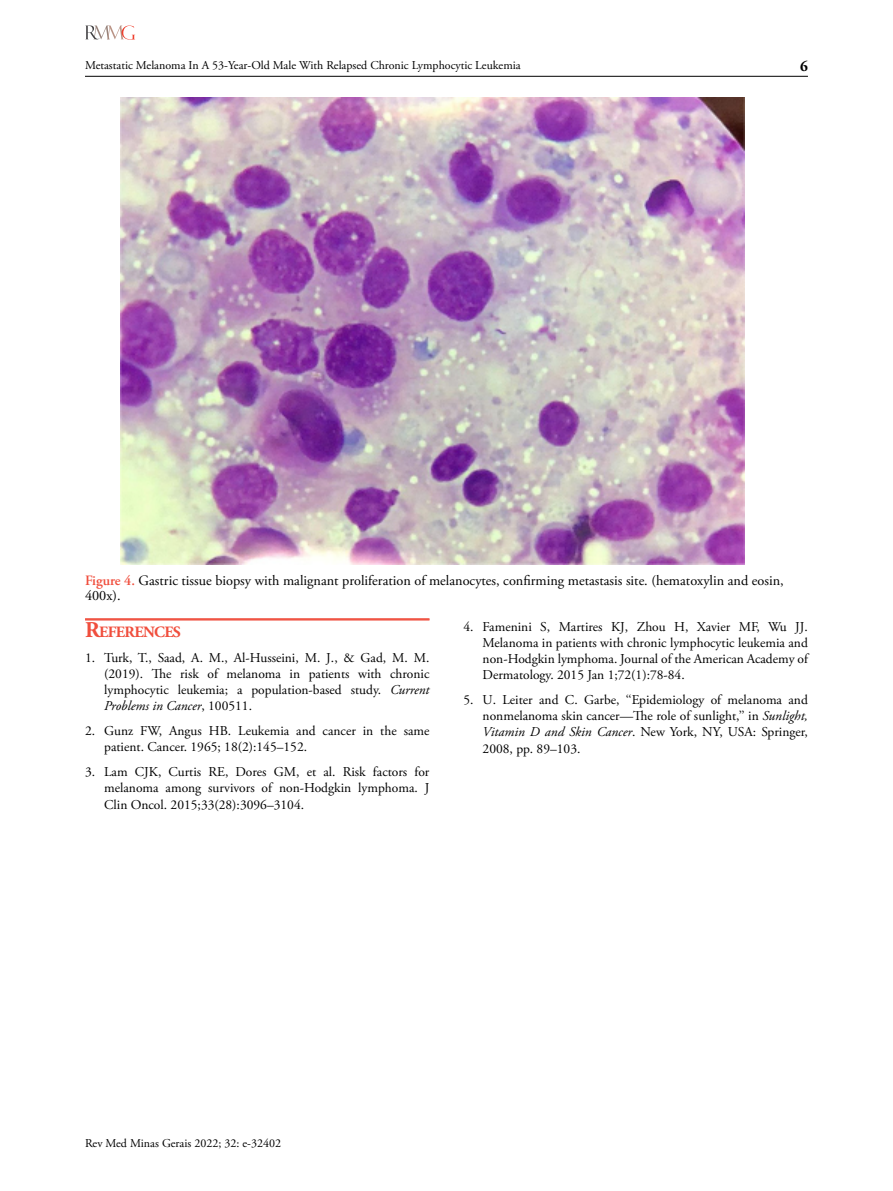
<style>
.page{position:relative;width:893px;height:1191px;background:#fff}
.page>*{position:absolute;margin:0;border:0;box-sizing:border-box;transform-origin:0 0}
.t1{font:700 15.75px "Adobe Garamond Pro";letter-spacing:-.045em;color:#f04e3d}
.t2{font:700 15px "Adobe Garamond Pro";color:#000}
.t3{font:14.25px/15px "Adobe Garamond Pro";color:#000}
.t4{font:13.5px/16.2px "Adobe Garamond Pro";color:#000;text-align:justify}
.t5{font:12px "Adobe Garamond Pro";color:#000}
.s1{font-weight:600;color:#f04e3d}
.s2{font-size:22.5px}
.s3{font-style:italic}
</style>
<div class="page">
<hr style="left:85px;top:76px;width:723px;height:1px;background:#000">
<svg style="left:85px;top:26px;width:50px;height:14px"></svg>
<img style="left:121px;top:98px;width:623px;height:467px">
<hr style="left:85px;top:618px;width:344px;height:1px;background:#f04e3d">
<hr style="left:85px;top:619px;width:344px;height:1px;background:#f04e3d">
<hr style="left:85px;top:620px;width:344px;height:1px;background:#f04e3d">
<p class="t5" style="left:85px;top:58px;width:437px">Metastatic Melanoma In A 53-Year-Old Male With Relapsed Chronic Lymphocytic Leukemia</p>
<p class="t2" style="left:800px;top:58px;width:9px">6</p>
<p class="t3" style="left:85px;top:573px;width:700px"><span class="s1">Figure 4.</span> Gastric tissue biopsy with malignant proliferation of melanocytes, confirming metastasis site. (hematoxylin and eosin,<br>400x).</p>
<p class="t1" style="left:85px;top:623px;width:97px"><span class="s2">R</span>EFERENCES</p>
<p class="t4" style="left:104px;top:650px;width:327px;text-indent:-19px">1. Turk, T., Saad, A. M., Al-Husseini, M. J., &amp; Gad, M. M. (2019). The risk of melanoma in patients with chronic lymphocytic leukemia; a population-based study. <span class="s3">Current Problems in Cancer</span>, 100511.</p>
<p class="t4" style="left:104px;top:723px;width:327px;text-indent:-19px">2. Gunz FW, Angus HB. Leukemia and cancer in the same patient. Cancer. 1965; 18(2):145–152.</p>
<p class="t4" style="left:104px;top:764px;width:327px;text-indent:-19px">3. Lam CJK, Curtis RE, Dores GM, et al. Risk factors for melanoma among survivors of non-Hodgkin lymphoma. J Clin Oncol. 2015;33(28):3096–3104.</p>
<p class="t4" style="left:483px;top:618px;width:327px;text-indent:-19px">4. Famenini S, Martires KJ, Zhou H, Xavier MF, Wu JJ.<br>Melanoma in patients with chronic lymphocytic leukemia and non-Hodgkin lymphoma. Journal of the American Academy of Dermatology. 2015 Jan 1;72(1):78-84.</p>
<p class="t4" style="left:483px;top:692px;width:327px;text-indent:-19px">5. U. Leiter and C. Garbe, ‘‘Epidemiology of melanoma and nonmelanoma skin cancer—The role of sunlight,’’ in <span class="s3">Sunlight, Vitamin D and Skin Cancer</span>. New York, NY, USA: Springer, 2008, pp. 89–103.</p>
<p class="t5" style="left:85px;top:1135px;width:197px">Rev Med Minas Gerais 2022; 32: e-32402</p>
</div>
